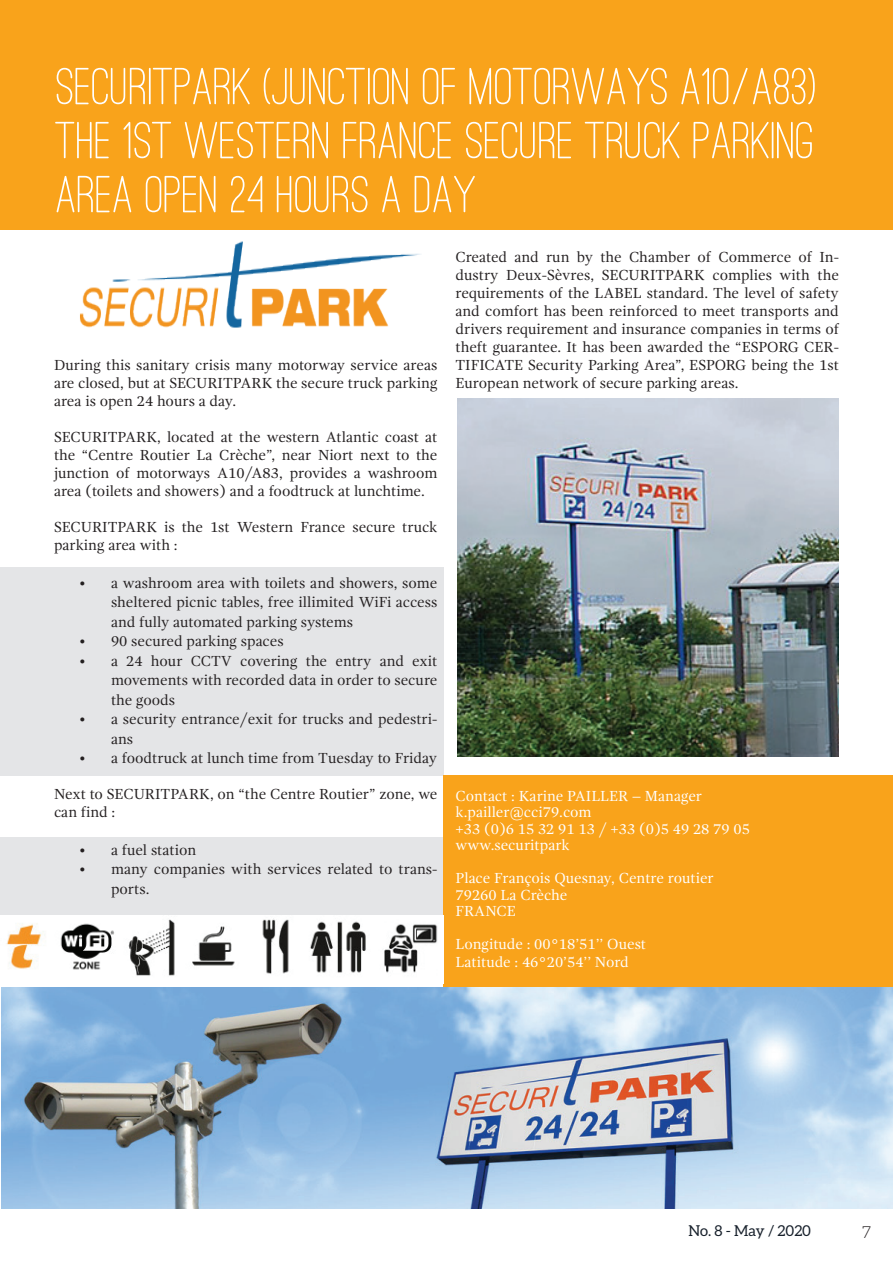
<style>
.page{position:relative;width:893px;height:1263px;background:#fff}
.page>*{position:absolute;margin:0;border:0;box-sizing:border-box;transform-origin:0 0}
.t1{font:500 54px/54px "Ostrich Sans Rounded";color:#fff;text-align:justify}
.t2{font:300 16.5px "Aleo";color:#231f20}
.t3{font:15px/18px "Gandhi Serif";color:#231f20;text-align:justify}
.t4{font:15px/16.5px "Gandhi Serif";color:#fff}
.t5{font:15px "Aleo";color:#17202b}
</style>
<div class="page">
<div style="left:0;top:567px;width:444px;height:208px;background:#e4e5e7"></div>
<div style="left:0;top:837px;width:444px;height:81px;background:#e4e5e7"></div>
<div style="left:444px;top:775px;width:449px;height:230px;background:#f9a31b"></div>
<div style="left:0;top:0;width:893px;height:230px;background:#f9a31b"></div>
<img style="left:80px;top:241px;width:341px;height:87px">
<img style="left:2px;top:988px;width:891px;height:220px">
<img style="left:0;top:915px;width:444px;height:61px">
<img style="left:457px;top:398px;width:382px;height:358px">
<h1 class="t1" style="left:56px;top:59px;width:762px">SECURITPARK (JUNCTION OF MOTORWAYS A10/A83)<br>THE 1ST WESTERN FRANCE SECURE TRUCK PARKING AREA OPEN 24 HOURS A DAY</h1>
<p class="t3" style="left:54px;top:356px;width:385px">During this sanitary crisis many motorway service areas are closed, but at SECURITPARK the secure truck parking area is open 24 hours a day.</p>
<p class="t3" style="left:54px;top:428px;width:385px">SECURITPARK, located at the western Atlantic coast at the “Centre Routier La Crèche”, near Niort next to the junction of motorways A10/A83, provides a washroom area (toilets and showers) and a foodtruck at lunchtime.</p>
<p class="t3" style="left:54px;top:518px;width:385px">SECURITPARK is the 1st Western France secure truck parking area with :</p>
<p class="t3" style="left:111px;top:573px;width:328px;line-height:19.5px;text-indent:-32px">• a washroom area with toilets and showers, some sheltered picnic tables, free illimited WiFi access and fully automated parking systems</p>
<p class="t3" style="left:80px;top:632px;width:206px">• 90 secured parking spaces</p>
<p class="t3" style="left:111px;top:651px;width:328px;line-height:19.5px;text-indent:-32px">• a 24 hour CCTV covering the entry and exit movements with recorded data in order to secure the goods</p>
<p class="t3" style="left:111px;top:710px;width:328px;line-height:19.5px;text-indent:-32px">• a security entrance/exit for trucks and pedestri&shy;ans</p>
<p class="t3" style="left:80px;top:749px;width:359px">• a foodtruck at lunch time from Tuesday to Friday</p>
<p class="t3" style="left:54px;top:785px;width:385px">Next to SECURITPARK, on “the Centre Routier” zone, we can find :</p>
<p class="t3" style="left:80px;top:841px;width:118px">• a fuel station</p>
<p class="t3" style="left:111px;top:860px;width:328px;line-height:19.5px;text-indent:-32px">• many companies with services related to trans&shy;ports.</p>
<p class="t3" style="left:455px;top:248px;width:385px">Created and run by the Chamber of Commerce of In&shy;dustry Deux-Sèvres, SECURITPARK complies with the requirements of the LABEL standard. The level of safety and comfort has been reinforced to meet transports and drivers requirement and insurance companies in terms of theft guarantee. It has been awarded the “ESPORG CER-TIFICATE Security Parking Area”, ESPORG being the 1st European network of secure parking areas.</p>
<p class="t4" style="left:455px;top:788px;width:296px">Contact : Karine PAILLER – Manager k.pailler@cci79.com<br>+33 (0)6 15 32 91 13 / +33 (0)5 49 28 79 05 www.securitpark</p>
<p class="t4" style="left:455px;top:870px;width:260px">Place François Quesnay, Centre routier<br>79260 La Crèche<br>FRANCE</p>
<p class="t4" style="left:455px;top:935px;width:192px;line-height:18px">Longitude : 00°18’51’’ Ouest<br>Latitude : 46°20’54’’ Nord</p>
<p class="t5" style="left:688px;top:1222px;width:124px">No. 8 - May / 2020</p>
<p class="t2" style="left:862px;top:1223px;width:11px">7</p>
</div>
